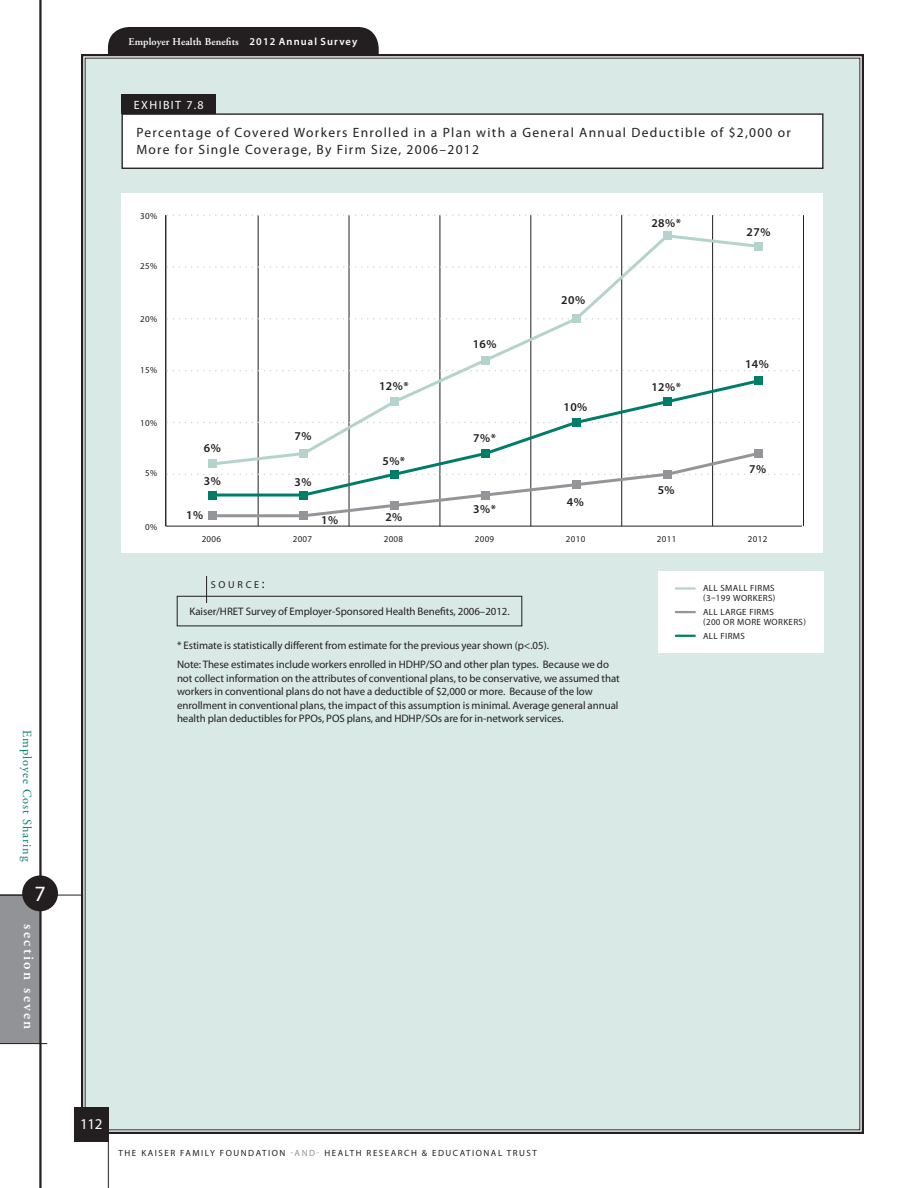
<style>
.page{position:relative;width:918px;height:1188px;background:#fff}
.page>*{position:absolute;margin:0;border:0;box-sizing:border-box;transform-origin:0 0}
.t1{font:21.9px "Myriad Pro";color:#fff}
.t2{font:600 15px "Adobe Garamond Pro";letter-spacing:.15em;color:#fff}
.t3{font:15px "Myriad Pro";color:#fff}
._11_-_Exhibit_Box_He{font:13.5px/16.5px "Myriad Pro";letter-spacing:.095em;color:#231f20}
.t4{font:12.3px "Adobe Garamond Pro";letter-spacing:.075em;color:#007d67}
.t5{font:600 12px "Myriad Pro";letter-spacing:.04em;color:#231f20}
._10_-_Exhibit_No{font:12px "Myriad Pro";letter-spacing:.12em;color:#fff}
._04_-_Note_Source{font:10.8px/13.5px "Myriad Pro";letter-spacing:-.005em;color:#231f20}
.t6{font:600 10.5px "Adobe Garamond Pro";letter-spacing:.01em;color:#fff}
.t7{font:10.2px "Myriad Pro";letter-spacing:.265em;color:#231f20}
.t8{font:9px/9.8px "Myriad Pro";letter-spacing:.04em;color:#231f20}
.t9{font:9px "Myriad Pro";letter-spacing:.17em;color:#231f20}
.s1{font-family:"Myriad Pro"}
.s2{font-size:13.5px}
.s3{color:#919396}
</style>
<div class="page">
<div style="left:0;top:895px;width:40px;height:149px;background:#919396"></div>
<hr style="left:0;top:895px;width:95px;height:1px;background:#231f20">
<hr style="left:0;top:1043px;width:47px;height:1px;background:#231f20">
<hr style="left:39px;top:0;width:3px;height:1188px;background:#231f20">
<div style="left:22px;top:875px;width:36px;height:36px;background:#231f20;border-radius:50%"></div>
<div style="left:108px;top:27px;width:271px;height:47px;background:#231f20;border-radius:21px"></div>
<div style="left:80px;top:53px;width:784px;height:1081px;background:#d8e9e6"></div>
<div style="left:74px;top:1107px;width:35px;height:34px;background:#231f20"></div>
<hr style="left:108px;top:1107px;width:1px;height:81px;background:#231f20">
<div style="left:122px;top:194px;width:702px;height:360px;background:#fff"></div>
<div style="left:658px;top:572px;width:166px;height:81px;background:#fff"></div>
<svg style="left:676px;top:611px;width:19px;height:2px"></svg>
<svg style="left:676px;top:635px;width:19px;height:2px"></svg>
<hr style="left:676px;top:587px;width:19px;height:3px;background:#b5d3cd">
<hr style="left:166px;top:526px;width:636px;height:1px;background:#231f20">
<hr style="left:258px;top:215px;width:1px;height:311px;background:#231f20">
<hr style="left:349px;top:215px;width:1px;height:311px;background:#231f20">
<hr style="left:440px;top:215px;width:1px;height:311px;background:#231f20">
<hr style="left:531px;top:215px;width:1px;height:311px;background:#231f20">
<hr style="left:621px;top:215px;width:1px;height:311px;background:#231f20">
<hr style="left:712px;top:215px;width:1px;height:311px;background:#231f20">
<hr style="left:803px;top:215px;width:1px;height:311px;background:#231f20">
<hr style="left:165px;top:215px;width:1px;height:311px;background:#231f20">
<svg style="left:167px;top:214px;width:633px;height:2px"></svg>
<svg style="left:167px;top:232px;width:633px;height:287px"></svg>
<div style="left:208px;top:511px;width:9px;height:9px;background:#939598"></div>
<div style="left:299px;top:511px;width:9px;height:9px;background:#939598"></div>
<div style="left:390px;top:501px;width:9px;height:9px;background:#939598"></div>
<div style="left:481px;top:491px;width:9px;height:9px;background:#939598"></div>
<div style="left:572px;top:480px;width:9px;height:9px;background:#939598"></div>
<div style="left:663px;top:470px;width:9px;height:9px;background:#939598"></div>
<div style="left:754px;top:449px;width:9px;height:9px;background:#939598"></div>
<div style="left:208px;top:491px;width:9px;height:9px;background:#007d67"></div>
<div style="left:299px;top:491px;width:9px;height:9px;background:#007d67"></div>
<div style="left:390px;top:470px;width:9px;height:9px;background:#007d67"></div>
<div style="left:481px;top:449px;width:9px;height:9px;background:#007d67"></div>
<div style="left:572px;top:418px;width:9px;height:9px;background:#007d67"></div>
<div style="left:663px;top:397px;width:9px;height:9px;background:#007d67"></div>
<div style="left:754px;top:376px;width:9px;height:9px;background:#007d67"></div>
<div style="left:208px;top:459px;width:9px;height:9px;background:#b5d3cd"></div>
<div style="left:299px;top:449px;width:9px;height:9px;background:#b5d3cd"></div>
<div style="left:390px;top:397px;width:9px;height:9px;background:#b5d3cd"></div>
<div style="left:481px;top:356px;width:9px;height:9px;background:#b5d3cd"></div>
<div style="left:572px;top:314px;width:9px;height:9px;background:#b5d3cd"></div>
<div style="left:663px;top:231px;width:9px;height:9px;background:#b5d3cd"></div>
<div style="left:754px;top:242px;width:9px;height:9px;background:#b5d3cd"></div>
<div style="left:122px;top:94px;width:94px;height:20px;background:#231f20"></div>
<div style="left:122px;top:114px;width:701px;height:54px;background:#fff"></div>
<div style="left:121px;top:113px;width:702px;height:56px;border:1px solid #231f20"></div>
<div style="left:177px;top:596px;width:345px;height:30px;border:1px solid #231f20"></div>
<svg style="left:206px;top:576px;width:1px;height:27px"></svg>
<p class="t4" style="left:34px;top:730px;width:133px;rotate:90deg">Employee Cost Sharing</p>
<h1 class="t1" style="left:35px;top:880px;width:13px">7</h1>
<h2 class="t2" style="left:38px;top:924px;width:106px;rotate:90deg">section seven</h2>
<p class="t6" style="left:129px;top:36px;width:230px">Employer Health Benefits <span class="s1">2012 Annual Survey</span></p>
<p class="_10_-_Exhibit_No" style="left:134px;top:97px;width:71px">EXHIBIT 7.8</p>
<p class="_11_-_Exhibit_Box_He" style="left:136px;top:125px;width:656px">Percentage of Covered Workers Enrolled in a Plan with a General Annual Deductible of $2,000 or<br>More for Single Coverage, By Firm Size, 2006–2012</p>
<p class="t8" style="left:140px;top:211px;width:19px">30%</p>
<p class="t8" style="left:140px;top:261px;width:19px">25%</p>
<p class="t8" style="left:140px;top:314px;width:19px">20%</p>
<p class="t8" style="left:140px;top:365px;width:19px">15%</p>
<p class="t8" style="left:140px;top:418px;width:19px">10%</p>
<p class="t8" style="left:145px;top:468px;width:14px">5%</p>
<p class="t8" style="left:145px;top:522px;width:14px">0%</p>
<p class="t5" style="left:204px;top:441px;width:18px">6%</p>
<p class="t5" style="left:204px;top:474px;width:18px">3%</p>
<p class="t5" style="left:186px;top:508px;width:18px">1%</p>
<p class="t5" style="left:295px;top:429px;width:18px">7%</p>
<p class="t5" style="left:295px;top:475px;width:18px">3%</p>
<p class="t5" style="left:321px;top:513px;width:18px">1%</p>
<p class="t5" style="left:379px;top:378px;width:31px">12%*</p>
<p class="t5" style="left:383px;top:453px;width:24px">5%*</p>
<p class="t5" style="left:385px;top:510px;width:18px">2%</p>
<p class="t5" style="left:473px;top:337px;width:25px">16%</p>
<p class="t5" style="left:473px;top:430px;width:24px">7%*</p>
<p class="t5" style="left:473px;top:502px;width:24px">3%*</p>
<p class="t5" style="left:561px;top:293px;width:25px">20%</p>
<p class="t5" style="left:563px;top:400px;width:25px">10%</p>
<p class="t5" style="left:567px;top:495px;width:18px">4%</p>
<p class="t5" style="left:651px;top:215px;width:31px">28%*</p>
<p class="t5" style="left:651px;top:379px;width:31px">12%*</p>
<p class="t5" style="left:658px;top:482px;width:18px">5%</p>
<p class="t5" style="left:747px;top:224px;width:25px">27%</p>
<p class="t5" style="left:745px;top:356px;width:25px">14%</p>
<p class="t5" style="left:749px;top:461px;width:18px">7%</p>
<p class="t8" style="left:202px;top:534px;width:21px">2006</p>
<p class="t8" style="left:293px;top:534px;width:21px">2007</p>
<p class="t8" style="left:384px;top:534px;width:21px">2008</p>
<p class="t8" style="left:475px;top:534px;width:21px">2009</p>
<p class="t8" style="left:566px;top:534px;width:21px">2010</p>
<p class="t8" style="left:657px;top:534px;width:21px">2011</p>
<p class="t8" style="left:748px;top:534px;width:21px">2012</p>
<p class="t7" style="left:211px;top:579px;width:55px">SOURCE<span class="s2">:</span></p>
<p class="_04_-_Note_Source" style="left:189px;top:605px;width:322px">Kaiser/HRET Survey of Employer-Sponsored Health Benefits, 2006–2012.</p>
<p class="_04_-_Note_Source" style="left:177px;top:638px;width:374px">* Estimate is statistically different from estimate for the previous year shown (p&lt;.05).</p>
<p class="_04_-_Note_Source" style="left:177px;top:658px;width:444px">Note: These estimates include workers enrolled in HDHP/SO and other plan types. Because we do not collect information on the attributes of conventional plans, to be conservative, we assumed that workers in conventional plans do not have a deductible of $2,000 or more. Because of the low enrollment in conventional plans, the impact of this assumption is minimal. Average general annual health plan deductibles for PPOs, POS plans, and HDHP/SOs are for in-network services.</p>
<p class="t8" style="left:703px;top:583px;width:74px">ALL SMALL FIRMS (3–199 WORKERS)</p>
<p class="t8" style="left:703px;top:607px;width:104px">ALL LARGE FIRMS<br>(200 OR MORE WORKERS)</p>
<p class="t8" style="left:703px;top:631px;width:43px">ALL FIRMS</p>
<h2 class="t3" style="left:80px;top:1115px;width:24px">112</h2>
<p class="t9" style="left:119px;top:1147px;width:420px">THE KAISER FAMILY FOUNDATION <span class="s3">-AND-</span> HEALTH RESEARCH &amp; EDUCATIONAL TRUST</p>
</div>
